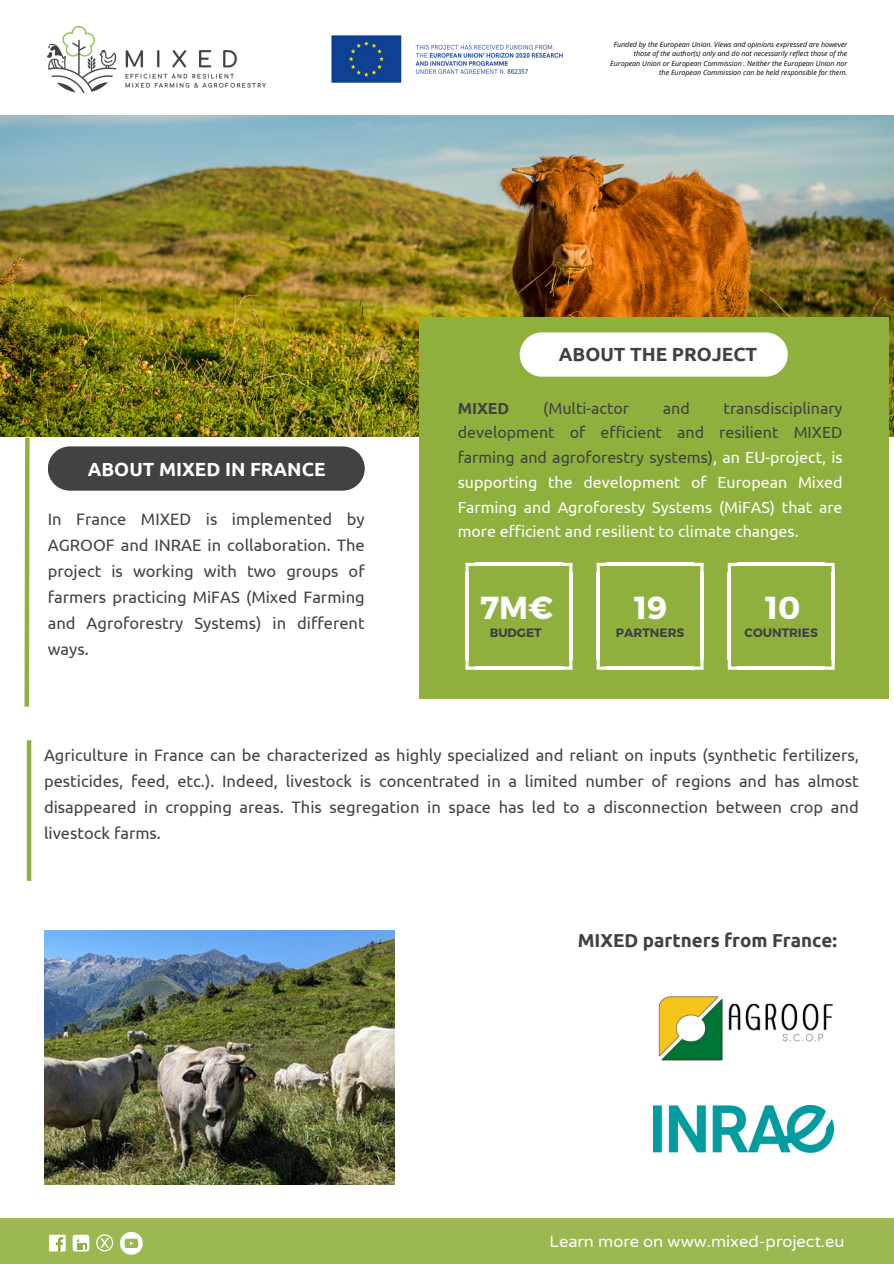
<style>
.page{position:relative;width:894px;height:1264px;background:#fff}
.page>*{position:absolute;margin:0;border:0;box-sizing:border-box;transform-origin:0 0}
.t1{font:700 31.8px "Montserrat";color:#fff}
.t2{font:700 19.05px "Ubuntu";color:#fff}
.t3{font:700 19.05px "Ubuntu";color:#414042}
.t4{font:700 18.75px "Ubuntu";color:#414042}
.t5{font:16.5px/25.8px "Ubuntu";color:#424243;text-align:justify}
.t6{font:16.5px "Varela Round";color:#fff}
.t7{font:16.05px/24.8px "Ubuntu";color:#fff;text-align:justify}
.t8{font:16.05px "Ubuntu";color:#424243}
.t9{font:700 16.05px "Ubuntu";color:#424243}
.t10{font:700 12.15px "Montserrat";color:#424243}
.t11{font:italic 7.05px/9.4px "Open Sans";color:#000;text-align:right}
.s1{color:#424243}
</style>
<div class="page">
<img style="left:0;top:115px;width:893px;height:321px">
<svg style="left:22px;top:433px;width:10px;height:274px"></svg>
<hr style="left:27px;top:740px;width:4px;height:140px;background:#90b03e">
<div style="left:419px;top:317px;width:468px;height:381px;background:#90b03e"></div>
<hr style="left:700px;top:572px;width:3px;height:88px;background:#fff">
<hr style="left:596px;top:572px;width:3px;height:88px;background:#fff">
<hr style="left:606px;top:563px;width:87px;height:3px;background:#fff">
<hr style="left:606px;top:666px;width:87px;height:3px;background:#fff">
<svg style="left:693px;top:563px;width:10px;height:9px"></svg>
<svg style="left:596px;top:563px;width:10px;height:9px"></svg>
<svg style="left:693px;top:660px;width:10px;height:9px"></svg>
<svg style="left:596px;top:660px;width:10px;height:9px"></svg>
<hr style="left:569px;top:572px;width:3px;height:88px;background:#fff">
<hr style="left:465px;top:572px;width:3px;height:88px;background:#fff">
<hr style="left:475px;top:563px;width:87px;height:3px;background:#fff">
<hr style="left:475px;top:666px;width:87px;height:3px;background:#fff">
<svg style="left:562px;top:563px;width:10px;height:9px"></svg>
<svg style="left:465px;top:563px;width:10px;height:9px"></svg>
<svg style="left:562px;top:660px;width:10px;height:9px"></svg>
<svg style="left:465px;top:660px;width:10px;height:9px"></svg>
<hr style="left:831px;top:572px;width:3px;height:88px;background:#fff">
<hr style="left:727px;top:572px;width:3px;height:88px;background:#fff">
<hr style="left:737px;top:563px;width:87px;height:3px;background:#fff">
<hr style="left:737px;top:666px;width:87px;height:3px;background:#fff">
<svg style="left:824px;top:563px;width:10px;height:9px"></svg>
<svg style="left:727px;top:563px;width:10px;height:9px"></svg>
<svg style="left:824px;top:660px;width:10px;height:9px"></svg>
<svg style="left:727px;top:660px;width:10px;height:9px"></svg>
<div style="left:519px;top:332px;width:268px;height:44px;background:#fff;border-radius:22px"></div>
<img style="left:48px;top:27px;width:217px;height:66px">
<img style="left:331px;top:35px;width:231px;height:48px">
<div style="left:48px;top:446px;width:316px;height:44px;background:#424243;border-radius:22px"></div>
<div style="left:0;top:1217px;width:893px;height:46px;background:#9bb851"></div>
<div style="left:49px;top:1234px;width:17px;height:17px;background:#fff"></div>
<svg style="left:56px;top:1237px;width:7px;height:14px"></svg>
<svg style="left:96px;top:1234px;width:17px;height:17px"></svg>
<div style="left:73px;top:1234px;width:16px;height:17px;background:#fff;border-radius:3px"></div>
<svg style="left:77px;top:1239px;width:10px;height:10px"></svg>
<svg style="left:120px;top:1231px;width:22px;height:23px"></svg>
<img style="left:653px;top:1105px;width:180px;height:47px">
<img style="left:658px;top:996px;width:175px;height:65px">
<img style="left:44px;top:930px;width:350px;height:254px">
<p class="t11" style="left:610px;top:40px;width:239px">Funded by the European Union. Views and opinions expressed are however those of the author(s) only and do not necessarily reflect those of the European Union or European Commission . Neither the European Union nor the European Commission can be held responsible for them.</p>
<p class="t2" style="left:88px;top:458px;width:239px">ABOUT MIXED IN FRANCE</p>
<p class="t5" style="left:48px;top:506px;width:318px">In France MIXED is implemented by AGROOF and INRAE in collaboration. The project is working with two groups of farmers practicing MiFAS (Mixed Farming and Agroforestry Systems) in different ways.</p>
<p class="t3" style="left:558px;top:343px;width:200px">ABOUT THE PROJECT</p>
<p class="t9" style="left:457px;top:398px;width:53px">MIXED</p>
<p class="t8" style="left:543px;top:398px;width:87px">(Multi-actor</p>
<p class="t8" style="left:662px;top:398px;width:28px">and</p>
<p class="t7" style="left:457px;top:395px;width:386px;text-indent:266px"><span class="s1">transdisciplinary development of efficient and resilient MIXED farming and agroforestry systems)</span>, an EU-project, is supporting the development of European Mixed Farming and Agroforesty Systems (MiFAS) that are more efficient and resilient to climate changes.</p>
<h1 class="t1" style="left:480px;top:587px;width:74px">7M€</h1>
<h1 class="t1" style="left:634px;top:587px;width:35px">19</h1>
<h1 class="t1" style="left:764px;top:587px;width:37px">10</h1>
<p class="t10" style="left:489px;top:624px;width:53px">BUDGET</p>
<p class="t10" style="left:615px;top:624px;width:70px">PARTNERS</p>
<p class="t10" style="left:744px;top:624px;width:75px">COUNTRIES</p>
<p class="t5" style="left:44px;top:742px;width:816px">Agriculture in France can be characterized as highly specialized and reliant on inputs (synthetic fertilizers, pesticides, feed, etc.). Indeed, livestock is concentrated in a limited number of regions and has almost disappeared in cropping areas. This segregation in space has led to a disconnection between crop and livestock farms.</p>
<p class="t4" style="left:577px;top:929px;width:261px">MIXED partners from France:</p>
<p class="t6" style="left:549px;top:1231px;width:296px">Learn more on www.mixed-project.eu</p>
</div>
